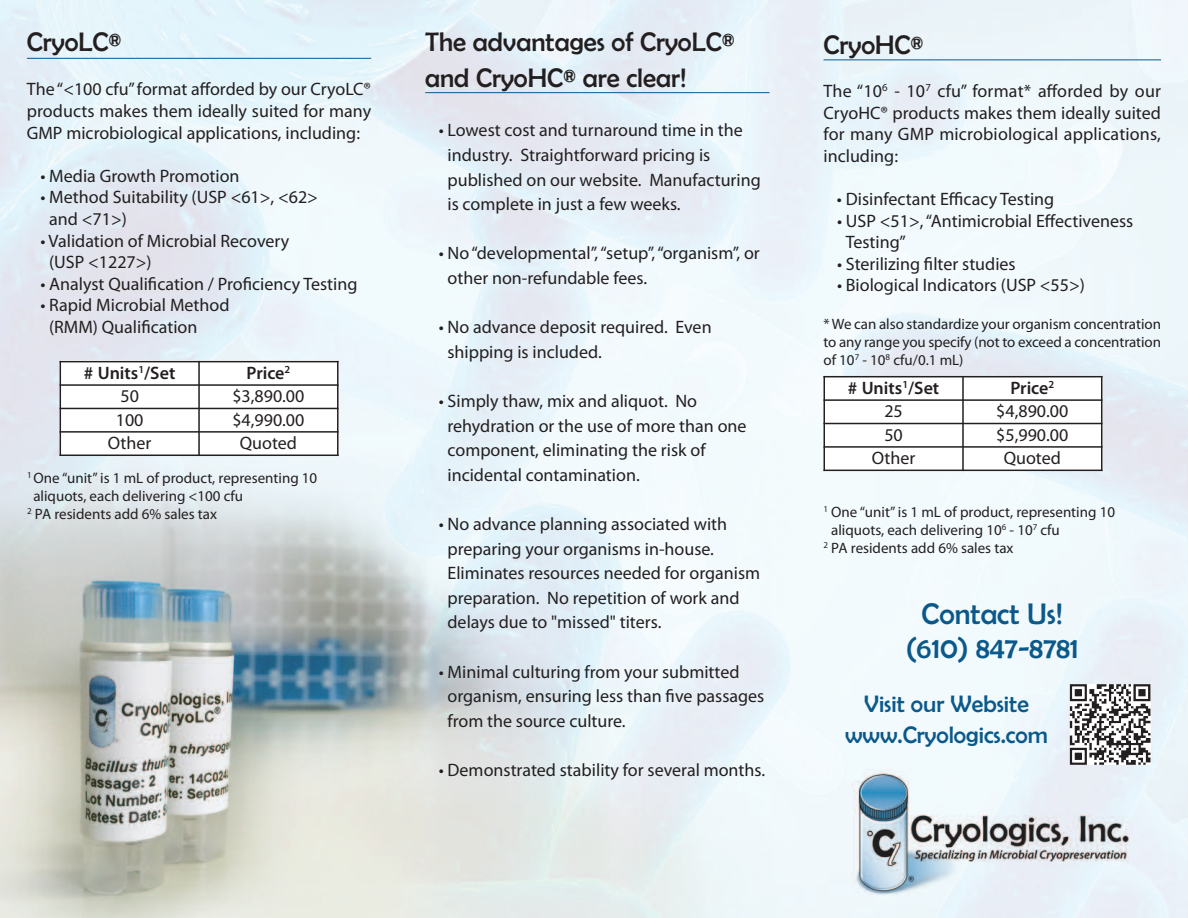
<style>
.page{position:relative;width:1188px;height:918px;background:#fff}
.page>*{position:absolute;margin:0;border:0;box-sizing:border-box;transform-origin:0 0}
.t1{font:30px/34.5px "Berlin Sans FB";color:#0b588a;text-align:center}
.t2{font:27px/35.5px "Berlin Sans FB";color:#231f20}
.t3{font:24px/31.7px "Berlin Sans FB";color:#0b588a;text-align:center}
.t4{font:18px/24.6px "Myriad Pro";color:#231f20}
.t5{font:600 18px "Myriad Pro";color:#231f20}
.t6{font:15px/18px "Myriad Pro";color:#231f20;text-align:justify}
.s1{font-size:21px}
</style>
<div class="page">
<img style="left:0;top:0;width:1188px;height:918px">
<hr style="left:425px;top:92px;width:345px;height:1px;background:#0b588a">
<div style="left:60px;top:361px;width:139px;height:24px;background:#fff"></div>
<div style="left:199px;top:361px;width:140px;height:24px;background:#fff"></div>
<div style="left:60px;top:385px;width:139px;height:23px;background:#fff"></div>
<div style="left:199px;top:385px;width:140px;height:23px;background:#fff"></div>
<div style="left:60px;top:408px;width:139px;height:24px;background:#fff"></div>
<div style="left:199px;top:408px;width:140px;height:24px;background:#fff"></div>
<div style="left:60px;top:432px;width:139px;height:24px;background:#fff"></div>
<div style="left:199px;top:432px;width:140px;height:24px;background:#fff"></div>
<hr style="left:60px;top:361px;width:1px;height:95px;background:#231f20">
<hr style="left:198px;top:361px;width:2px;height:95px;background:#231f20">
<hr style="left:337px;top:361px;width:2px;height:95px;background:#231f20">
<hr style="left:60px;top:361px;width:279px;height:1px;background:#231f20">
<hr style="left:60px;top:384px;width:279px;height:2px;background:#231f20">
<hr style="left:60px;top:408px;width:279px;height:1px;background:#231f20">
<hr style="left:60px;top:431px;width:279px;height:2px;background:#231f20">
<hr style="left:60px;top:455px;width:279px;height:1px;background:#231f20">
<div style="left:824px;top:376px;width:139px;height:24px;background:#fff"></div>
<div style="left:963px;top:376px;width:139px;height:24px;background:#fff"></div>
<div style="left:824px;top:400px;width:139px;height:24px;background:#fff"></div>
<div style="left:963px;top:400px;width:139px;height:24px;background:#fff"></div>
<div style="left:824px;top:424px;width:139px;height:23px;background:#fff"></div>
<div style="left:963px;top:424px;width:139px;height:23px;background:#fff"></div>
<div style="left:824px;top:447px;width:139px;height:24px;background:#fff"></div>
<div style="left:963px;top:447px;width:139px;height:24px;background:#fff"></div>
<hr style="left:824px;top:376px;width:1px;height:95px;background:#231f20">
<hr style="left:962px;top:376px;width:2px;height:95px;background:#231f20">
<hr style="left:1101px;top:376px;width:1px;height:95px;background:#231f20">
<hr style="left:824px;top:376px;width:278px;height:1px;background:#231f20">
<hr style="left:824px;top:399px;width:278px;height:2px;background:#231f20">
<hr style="left:824px;top:423px;width:278px;height:1px;background:#231f20">
<hr style="left:824px;top:446px;width:278px;height:2px;background:#231f20">
<hr style="left:824px;top:470px;width:278px;height:1px;background:#231f20">
<hr style="left:27px;top:58px;width:344px;height:1px;background:#0b588a">
<hr style="left:824px;top:60px;width:337px;height:1px;background:#0b588a">
<svg style="left:1070px;top:684px;width:80px;height:81px"></svg>
<h2 class="t2" style="left:425px;top:24px;width:311px">The advantages of CryoLC<span class="s1">® </span>and CryoHC<span class="s1">®</span> are clear!</h2>
<p class="t4" style="left:448px;top:119px;width:315px;text-indent:-9px">• Lowest cost and turnaround time in the industry. Straightforward pricing is published on our website. Manufacturing is complete in just a few weeks.</p>
<p class="t4" style="left:448px;top:242px;width:314px;text-indent:-9px">• No“developmental”,“setup”,“organism”, or other non-refundable fees.</p>
<p class="t4" style="left:448px;top:316px;width:266px;text-indent:-9px">• No advance deposit required. Even shipping is included.</p>
<p class="t4" style="left:448px;top:390px;width:301px;text-indent:-9px">• Simply thaw, mix and aliquot. No rehydration or the use of more than one component, eliminating the risk of incidental contamination.</p>
<p class="t4" style="left:448px;top:513px;width:314px;text-indent:-9px">• No advance planning associated with preparing your organisms in-house.<br>Eliminates resources needed for organism preparation. No repetition of work and delays due to "missed" titers.</p>
<p class="t4" style="left:448px;top:661px;width:318px;text-indent:-9px">• Minimal culturing from your submitted organism, ensuring less than five passages from the source culture.</p>
<p class="t4" style="left:439px;top:759px;width:328px">• Demonstrated stability for several months.</p>
<h2 class="t2" style="left:27px;top:24px;width:96px">CryoLC<span class="s1">®</span></h2>
<p class="t4" style="left:27px;top:80px;width:346px;line-height:21.6px;text-align:justify">The“&lt;100 cfu”format afforded by our CryoLC® products makes them ideally suited for many GMP microbiological applications, including:</p>
<p class="t4" style="left:40px;top:165px;width:201px">• Media Growth Promotion</p>
<p class="t4" style="left:49px;top:188px;width:270px;line-height:21.6px;text-indent:-9px">• Method Suitability (USP &lt;61&gt;, &lt;62&gt; and &lt;71&gt;)</p>
<p class="t4" style="left:49px;top:231px;width:242px;line-height:21.6px;text-indent:-9px">• Validation of Microbial Recovery (USP &lt;1227&gt;)</p>
<p class="t4" style="left:40px;top:273px;width:319px">• Analyst Qualification / Proficiency Testing</p>
<p class="t4" style="left:49px;top:296px;width:182px;line-height:21.6px;text-indent:-9px">• Rapid Microbial Method (RMM) Qualification</p>
<h2 class="t2" style="left:824px;top:27px;width:101px">CryoHC<span class="s1">®</span></h2>
<p class="t4" style="left:823px;top:82px;width:339px;line-height:21.6px;text-align:justify">The “10<sup>6</sup> - 10<sup>7</sup> cfu” format* afforded by our CryoHC® products makes them ideally suited for many GMP microbiological applications, including:</p>
<p class="t4" style="left:837px;top:188px;width:219px">• Disinfectant Efficacy Testing</p>
<p class="t4" style="left:846px;top:211px;width:289px;line-height:21.6px;text-indent:-9px">• USP &lt;51&gt;,“Antimicrobial Effectiveness<br>Testing”</p>
<p class="t4" style="left:837px;top:253px;width:180px">• Sterilizing filter studies</p>
<p class="t4" style="left:837px;top:274px;width:249px">• Biological Indicators (USP &lt;55&gt;)</p>
<p class="t6" style="left:824px;top:316px;width:339px">* We can also standardize your organism concentration to any range you specify (not to exceed a concentration of 10<sup>7</sup> - 10<sup>8</sup> cfu/0.1 mL)</p>
<p class="t5" style="left:84px;top:366px;width:93px"># Units<sup>1</sup>/Set</p>
<p class="t5" style="left:246px;top:366px;width:45px">Price<sup>2</sup></p>
<p class="t4" style="left:120px;top:385px;width:20px">50</p>
<p class="t4" style="left:232px;top:385px;width:74px">$3,890.00</p>
<p class="t4" style="left:116px;top:409px;width:29px">100</p>
<p class="t4" style="left:232px;top:409px;width:74px">$4,990.00</p>
<p class="t4" style="left:108px;top:432px;width:45px">Other</p>
<p class="t4" style="left:240px;top:432px;width:59px">Quoted</p>
<p class="t5" style="left:848px;top:381px;width:93px"># Units<sup>1</sup>/Set</p>
<p class="t5" style="left:1010px;top:381px;width:45px">Price<sup>2</sup></p>
<p class="t4" style="left:884px;top:400px;width:20px">25</p>
<p class="t4" style="left:996px;top:400px;width:74px">$4,890.00</p>
<p class="t4" style="left:884px;top:424px;width:20px">50</p>
<p class="t4" style="left:996px;top:424px;width:74px">$5,990.00</p>
<p class="t4" style="left:872px;top:447px;width:45px">Other</p>
<p class="t4" style="left:1004px;top:447px;width:59px">Quoted</p>
<p class="t6" style="left:27px;top:470px;width:292px"><sup>1</sup> One “unit” is 1 mL of product, representing 10</p>
<p class="t6" style="left:33px;top:488px;width:211px">aliquots, each delivering &lt;100 cfu</p>
<p class="t6" style="left:27px;top:506px;width:192px"><sup>2</sup> PA residents add 6% sales tax</p>
<p class="t6" style="left:824px;top:504px;width:293px"><sup>1</sup> One “unit” is 1 mL of product, representing 10</p>
<p class="t6" style="left:831px;top:522px;width:230px">aliquots, each delivering 10<sup>6</sup> - 10<sup>7</sup> cfu</p>
<p class="t6" style="left:824px;top:540px;width:192px"><sup>2</sup> PA residents add 6% sales tax</p>
<h1 class="t1" style="left:906px;top:596px;width:174px">Contact Us! (610) 847-8781</h1>
<h3 class="t3" style="left:845px;top:687px;width:204px">Visit our Website www.Cryologics.com</h3>
</div>
